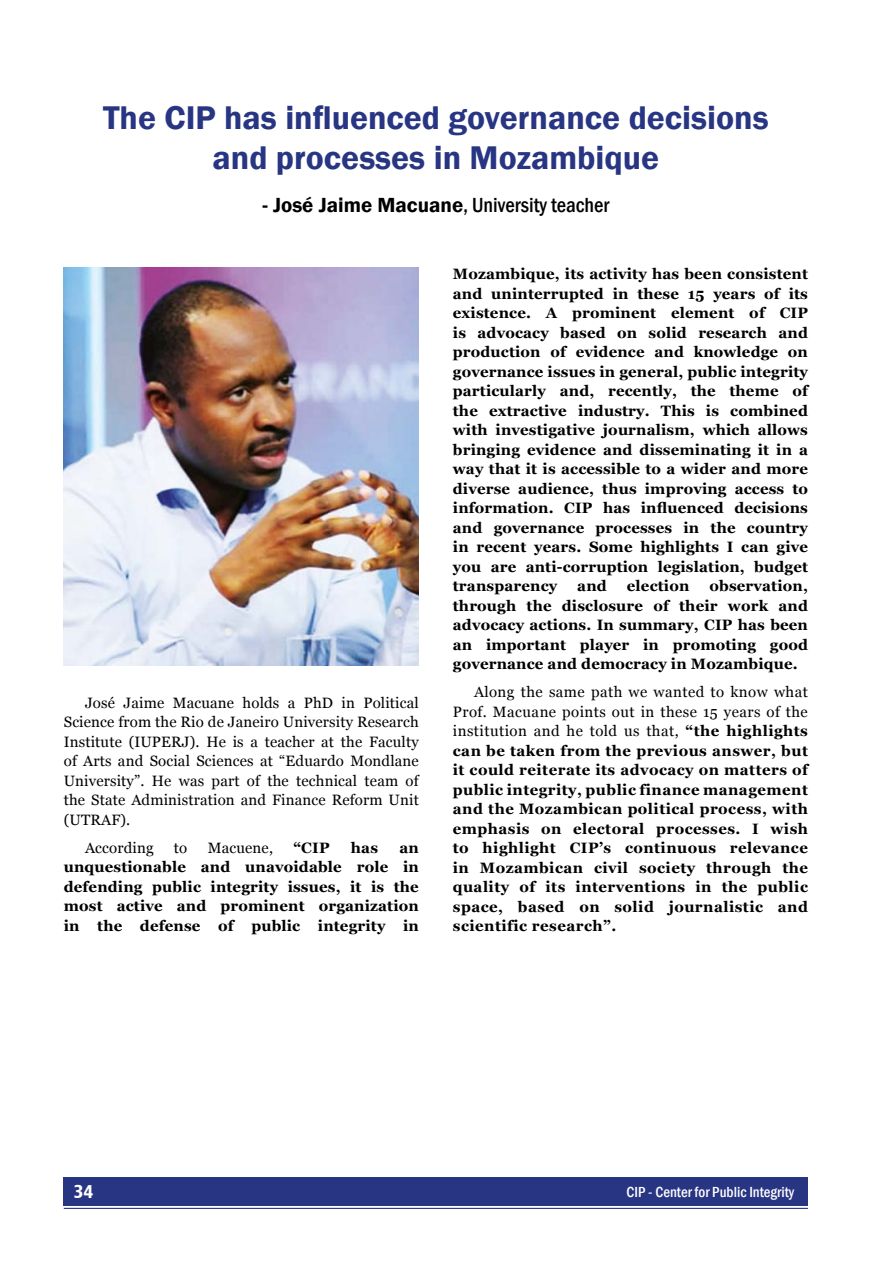
<style>
.page{position:relative;width:893px;height:1263px;background:#fff}
.page>*{position:absolute;margin:0;border:0;box-sizing:border-box;transform-origin:0 0}
.t1{font:600 33.75px/40.5px "Franklin Gothic";color:#283583;text-align:center}
.t2{font:500 condensed 21px "Franklin Gothic";color:#000}
.t3{font:18.75px "Humanist 777 BT Black Condensed B";color:#fff}
.t4{font:700 15px/19.5px "Georgia";letter-spacing:.01em;color:#000;text-align:justify}
.t5{font:15px/19.5px "Georgia";letter-spacing:.01em;color:#000;text-align:justify}
.t6{font:500 condensed 15px "Franklin Gothic";color:#fff}
.s1{font-weight:600;font-stretch:normal}
.s2{font-weight:400}
</style>
<div class="page">
<div style="left:64px;top:1177px;width:744px;height:28px;background:#283583"></div>
<hr style="left:64px;top:1208px;width:744px;height:1px;background:#283583">
<img style="left:64px;top:267px;width:355px;height:398px">
<h1 class="t1" style="left:103px;top:98px;width:667px">The CIP has influenced governance decisions and processes in Mozambique</h1>
<h2 class="t2" style="left:262px;top:191px;width:348px"><span class="s1">- José Jaime Macuane</span>, University teacher</h2>
<p class="t5" style="left:64px;top:693px;width:357px;text-indent:21px">José Jaime Macuane holds a PhD in Political Science from the Rio de Janeiro University Research Institute (IUPERJ). He is a teacher at the Faculty of Arts and Social Sciences at “Eduardo Mondlane University”. He was part of the technical team of the State Administration and Finance Reform Unit (UTRAF).</p>
<p class="t5" style="left:85px;top:838px;width:70px">According</p>
<p class="t5" style="left:174px;top:838px;width:15px">to</p>
<p class="t5" style="left:208px;top:838px;width:67px">Macuene,</p>
<p class="t4" style="left:293px;top:838px;width:38px">“CIP</p>
<p class="t4" style="left:351px;top:838px;width:29px">has</p>
<p class="t4" style="left:64px;top:838px;width:357px;text-indent:336px">an unquestionable and unavoidable role in defending public integrity issues, it is the most active and prominent organization in the defense of public integrity in</p>
<p class="t4" style="left:453px;top:264px;width:358px">Mozambique, its activity has been consistent and uninterrupted in these 15 years of its existence. A prominent element of CIP is advocacy based on solid research and production of evidence and knowledge on governance issues in general, public integrity particularly and, recently, the theme of the extractive industry. This is combined with investigative journalism, which allows bringing evidence and disseminating it in a way that it is accessible to a wider and more diverse audience, thus improving access to information. CIP has influenced decisions and governance processes in the country in recent years. Some highlights I can give you are anti-corruption legislation, budget transparency</p>
<p class="t4" style="left:453px;top:576px;width:357px;text-indent:257px">observation, through the disclosure of their work and advocacy actions. In summary, CIP has been an important player in promoting good governance and democracy in Mozambique.</p>
<p class="t4" style="left:453px;top:682px;width:358px;text-indent:21px"><span class="s2">Along the same path we wanted to know what Prof. Macuane points out in these 15 years of the institution and he told us that,</span> “the highlights can be taken from the previous answer, but it could reiterate its advocacy on matters of public integrity, public finance management and the Mozambican political process, with emphasis on electoral processes. I wish to highlight CIP’s continuous relevance in Mozambican civil society through the quality of its interventions in the public space, based on solid journalistic and scientific research”.</p>
<p class="t4" style="left:577px;top:576px;width:31px">and</p>
<p class="t4" style="left:627px;top:576px;width:64px">election</p>
<p class="t3" style="left:74px;top:1180px;width:21px">34</p>
<p class="t6" style="left:627px;top:1182px;width:169px">CIP - Center for Public Integrity</p>
</div>
